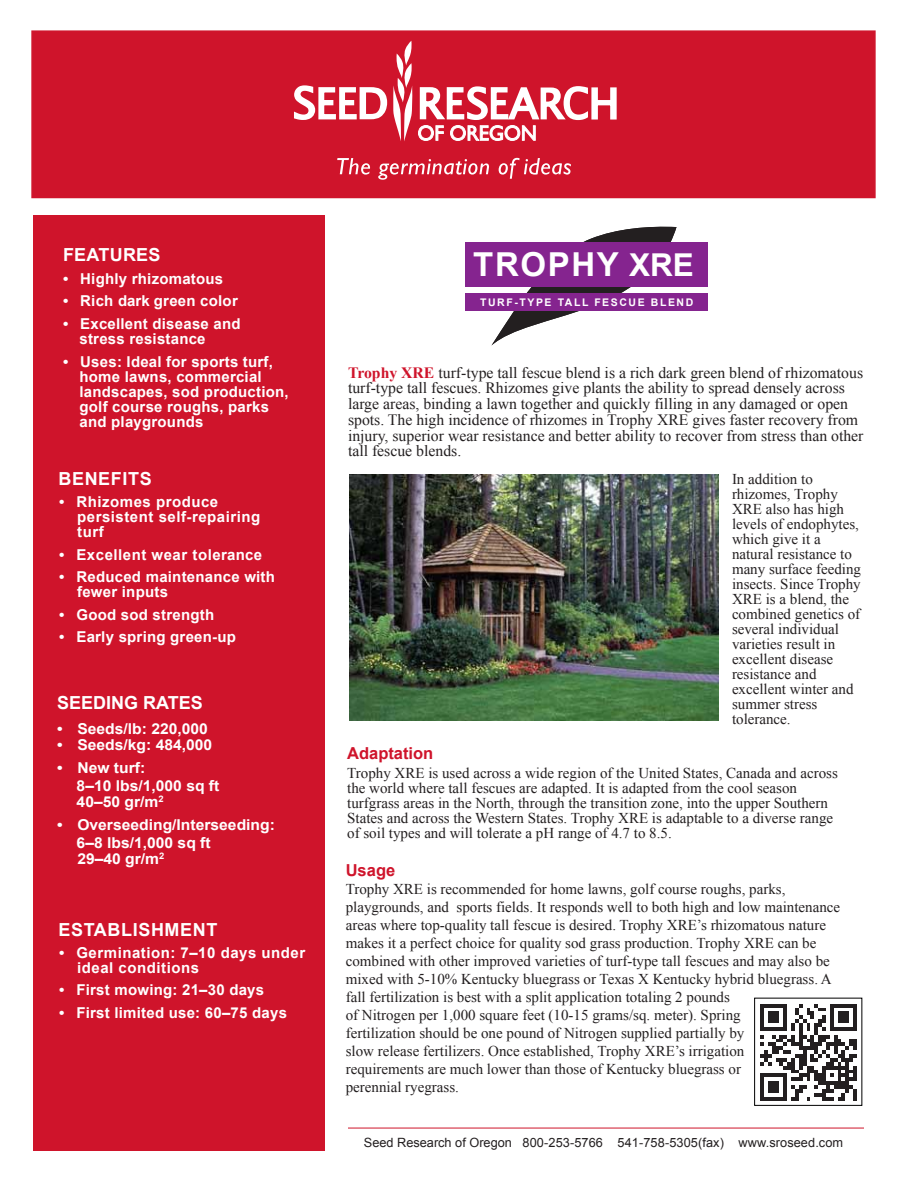
<style>
.page{position:relative;width:918px;height:1188px;background:#fff}
.page>*{position:absolute;margin:0;border:0;box-sizing:border-box;transform-origin:0 0}
.t1{font:700 33px "Arial";letter-spacing:.05em;color:#fff}
.t2{font:700 18px "Arial";letter-spacing:.025em;color:#fff}
.t3{font:700 18px "Arial";color:#fff}
.t4{font:700 16.5px "Arial";color:#cf142b}
.t5{font:15.75px/15.8px "Times New Roman";color:#231f20}
.t6{font:15px/15px "Times New Roman";color:#231f20}
.t7{font:700 15px/15px "Arial";letter-spacing:.015em;color:#fff}
.t8{font:700 15px/18px "Arial";letter-spacing:.015em;color:#fff;scale:1.04 1}
.t9{font:700 15px/15px "Arial";letter-spacing:.035em;color:#fff}
.t10{font:12.75px "Arial";letter-spacing:.005em;color:#231f20}
.t11{font:700 10.5px "Arial";letter-spacing:.15em;color:#fff}
.s1{font-size:31.5px}
.s2{font-weight:700;color:#cf142b}
</style>
<div class="page">
<div style="left:33px;top:215px;width:292px;height:936px;background:#cf142b"></div>
<div style="left:31px;top:30px;width:845px;height:168px;background:#cf142b;border:2px solid #cf142b"></div>
<svg style="left:337px;top:158px;width:33px;height:17px"></svg>
<svg style="left:378px;top:159px;width:111px;height:21px"></svg>
<svg style="left:499px;top:158px;width:72px;height:21px"></svg>
<svg style="left:294px;top:41px;width:323px;height:100px"></svg>
<hr style="left:348px;top:1128px;width:516px;height:1px;background:#cf142b">
<svg style="left:492px;top:226px;width:185px;height:119px"></svg>
<div style="left:466px;top:243px;width:242px;height:44px;background:#85248f"></div>
<div style="left:466px;top:293px;width:242px;height:17px;background:#85248f"></div>
<div style="left:754px;top:998px;width:108px;height:108px;background:#fff;border:1px solid #010101"></div>
<svg style="left:760px;top:1004px;width:97px;height:97px"></svg>
<img style="left:350px;top:474px;width:369px;height:247px">
<p class="t2" style="left:63px;top:243px;width:99px">FEATURES</p>
<p class="t7" style="left:63px;top:271px;width:162px">• Highly rhizomatous</p>
<p class="t7" style="left:63px;top:294px;width:176px">• Rich dark green color</p>
<p class="t7" style="left:80px;top:316px;width:163px;text-indent:-16px">• Excellent disease and stress resistance</p>
<p class="t7" style="left:80px;top:354px;width:211px;text-indent:-16px">• Uses: Ideal for sports turf, home lawns, commercial landscapes, sod production, golf course roughs, parks and playgrounds</p>
<p class="t2" style="left:58px;top:467px;width:95px">BENEFITS</p>
<p class="t9" style="left:77px;top:495px;width:185px;text-indent:-18px">• Rhizomes produce persistent self-repairing turf</p>
<p class="t9" style="left:59px;top:547px;width:204px">• Excellent wear tolerance</p>
<p class="t7" style="left:77px;top:570px;width:199px;text-indent:-18px">• Reduced maintenance with fewer inputs</p>
<p class="t7" style="left:59px;top:607px;width:157px">• Good sod strength</p>
<p class="t7" style="left:59px;top:630px;width:178px">• Early spring green-up</p>
<p class="t3" style="left:57px;top:691px;width:147px">SEEDING RATES</p>
<p class="t8" style="left:57px;top:720px;width:147px">• Seeds/lb: 220,000</p>
<p class="t8" style="left:57px;top:736px;width:151px">• Seeds/kg: 484,000</p>
<p class="t8" style="left:77px;top:759px;width:139px;text-indent:-20px">• New turf:<br>8–10 lbs/1,000 sq ft</p>
<p class="t8" style="left:77px;top:793px;width:85px">40–50 gr/m<sup>2</sup></p>
<p class="t8" style="left:77px;top:816px;width:192px;text-indent:-20px">• Overseeding/Interseeding:<br>6–8 lbs/1,000 sq ft</p>
<p class="t8" style="left:77px;top:850px;width:85px">29–40 gr/m<sup>2</sup></p>
<p class="t2" style="left:58px;top:918px;width:161px">ESTABLISHMENT</p>
<p class="t9" style="left:77px;top:946px;width:230px;text-indent:-18px">• Germination: 7–10 days under ideal conditions</p>
<p class="t7" style="left:59px;top:983px;width:206px">• First mowing: 21–30 days</p>
<p class="t7" style="left:59px;top:1006px;width:229px">• First limited use: 60–75 days</p>
<h1 class="t1" style="left:473px;top:243px;width:222px">TROPHY <span class="s1">XRE</span></h1>
<p class="t11" style="left:480px;top:295px;width:215px">TURF-TYPE TALL FESCUE BLEND</p>
<p class="t5" style="left:348px;top:364px;width:517px"><span class="s2">Trophy XRE</span> turf-type tall fescue blend is a rich dark green blend of rhizomatous turf-type tall fescues. Rhizomes give plants the ability to spread densely across large areas, binding a lawn together and quickly filling in any damaged or open spots. The high incidence of rhizomes in Trophy XRE gives faster recovery from injury, superior wear resistance and better ability to recover from stress than other tall fescue blends.</p>
<p class="t6" style="left:732px;top:472px;width:131px">In addition to rhizomes, Trophy<br>XRE also has high levels of endophytes, which give it a natural resistance to many surface feeding insects. Since Trophy<br>XRE is a blend, the combined genetics of several individual varieties result in excellent disease resistance and excellent winter and summer stress tolerance.</p>
<p class="t4" style="left:347px;top:742px;width:88px">Adaptation</p>
<p class="t6" style="left:347px;top:765px;width:492px">Trophy XRE is used across a wide region of the United States, Canada and across the world where tall fescues are adapted. It is adapted from the cool season turfgrass areas in the North, through the transition zone, into the upper Southern States and across the Western States. Trophy XRE is adaptable to a diverse range of soil types and will tolerate a pH range of 4.7 to 8.5.</p>
<p class="t4" style="left:346px;top:859px;width:51px">Usage</p>
<p class="t6" style="left:346px;top:879px;width:496px;line-height:18px">Trophy XRE is recommended for home lawns, golf course roughs, parks, playgrounds, and sports fields. It responds well to both high and low maintenance areas where top-quality tall fescue is desired. Trophy XRE’s rhizomatous nature makes it a perfect choice for quality sod grass production. Trophy XRE can be combined with other improved varieties of turf-type tall fescues and may also be mixed with 5-10% Kentucky bluegrass or Texas X Kentucky hybrid bluegrass. A fall fertilization is best with a split application totaling 2 pounds<br>of Nitrogen per 1,000 square feet (10-15 grams/sq. meter). Spring<br>fertilization should be one pound of Nitrogen supplied partially by<br>slow release fertilizers. Once established, Trophy XRE’s irrigation<br>requirements are much lower than those of Kentucky bluegrass or<br>perennial ryegrass.</p>
<p class="t10" style="left:364px;top:1134px;width:481px">Seed Research of Oregon 800-253-5766 541-758-5305(fax) www.sroseed.com</p>
</div>
